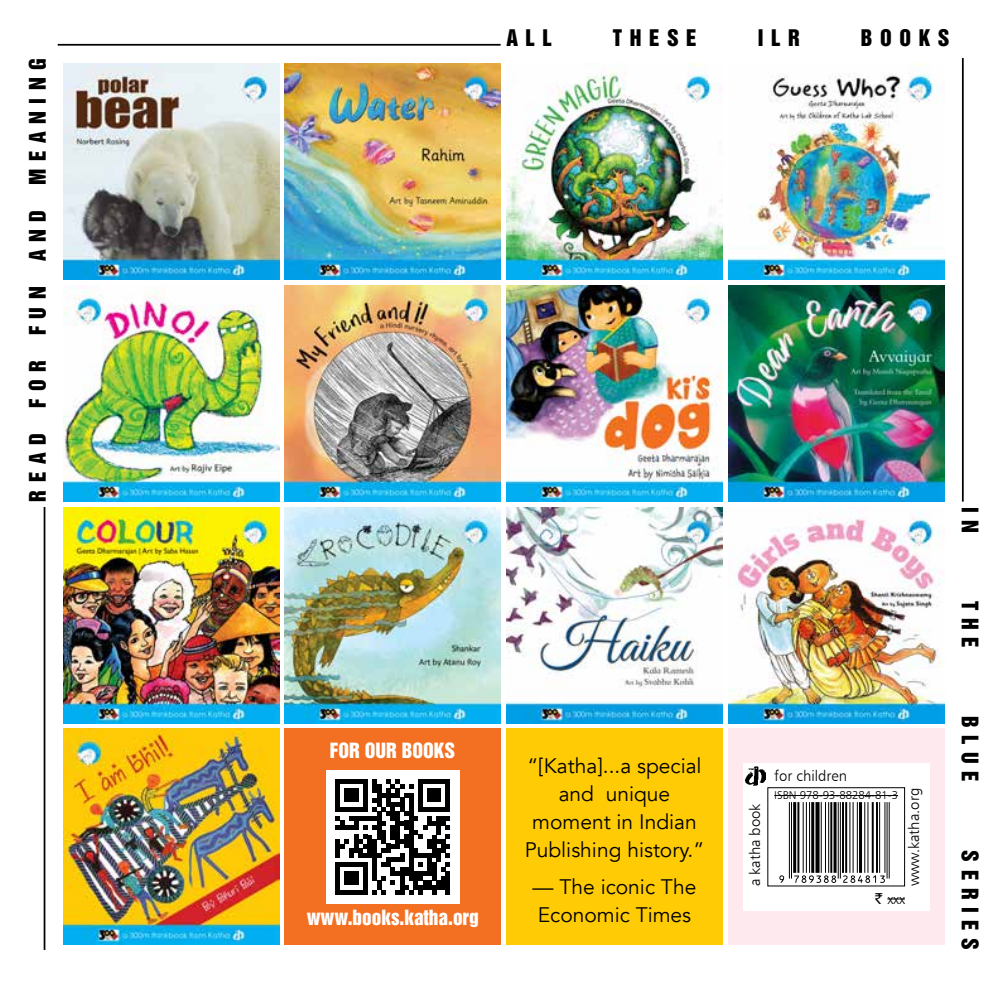
<style>
.page{position:relative;width:1008px;height:1008px;background:#fff}
.page>*{position:absolute;margin:0;border:0;box-sizing:border-box;transform-origin:0 0}
.t1{font:21px/28px "Avenir";color:#000;text-align:center}
.t2{font:21px "Switzerland Inserat";letter-spacing:.36em;color:#000}
.t3{font:19.25px "Switzerland Inserat";color:#fff}
.t4{font:14.88px "Humanist 777 BT Light B";color:#000}
.t5{font:14px "Humanist 777 BT Light B";color:#000}
.t6{font:11.38px "Humanist 777 BT Light B";color:#000}
.s1{font-family:"Rupee Foradian";font-size:14.88px}
</style>
<div class="page">
<div style="left:728px;top:729px;width:216px;height:216px;background:#fde9ee"></div>
<hr style="left:44px;top:507px;width:1px;height:443px;background:#000">
<hr style="left:962px;top:58px;width:2px;height:444px;background:#000">
<hr style="left:58px;top:44px;width:443px;height:2px;background:#000">
<div style="left:285px;top:729px;width:216px;height:216px;background:#f36f21"></div>
<div style="left:506px;top:729px;width:217px;height:216px;background:#ffcb05"></div>
<div style="left:326px;top:770px;width:133px;height:133px;background:#fff"></div>
<svg style="left:335px;top:779px;width:115px;height:115px"></svg>
<div style="left:743px;top:763px;width:186px;height:148px;background:#fff"></div>
<hr style="left:774px;top:795px;width:124px;height:1px;background:#000">
<div style="left:767px;top:787px;width:138px;height:99px;border:1px solid #000"></div>
<img style="left:746px;top:766px;width:20px;height:20px">
<svg style="left:887px;top:899px;width:18px;height:1px"></svg>
<hr style="left:789px;top:802px;width:1px;height:77px;background:#000">
<hr style="left:791px;top:802px;width:1px;height:77px;background:#000">
<hr style="left:793px;top:802px;width:3px;height:71px;background:#000">
<hr style="left:797px;top:802px;width:2px;height:71px;background:#000">
<hr style="left:803px;top:802px;width:1px;height:71px;background:#000">
<hr style="left:806px;top:802px;width:1px;height:71px;background:#000">
<hr style="left:809px;top:802px;width:1px;height:71px;background:#000">
<hr style="left:811px;top:802px;width:3px;height:71px;background:#000">
<div style="left:815px;top:802px;width:5px;height:71px;background:#000"></div>
<hr style="left:821px;top:802px;width:1px;height:71px;background:#000">
<hr style="left:825px;top:802px;width:1px;height:71px;background:#000">
<hr style="left:828px;top:802px;width:1px;height:71px;background:#000">
<hr style="left:830px;top:802px;width:2px;height:71px;background:#000">
<hr style="left:834px;top:802px;width:3px;height:71px;background:#000">
<hr style="left:838px;top:802px;width:1px;height:77px;background:#000">
<hr style="left:840px;top:802px;width:1px;height:77px;background:#000">
<hr style="left:842px;top:802px;width:2px;height:71px;background:#000">
<hr style="left:845px;top:802px;width:2px;height:71px;background:#000">
<hr style="left:849px;top:802px;width:1px;height:71px;background:#000">
<hr style="left:853px;top:802px;width:1px;height:71px;background:#000">
<hr style="left:857px;top:802px;width:1px;height:71px;background:#000">
<hr style="left:859px;top:802px;width:3px;height:71px;background:#000">
<hr style="left:864px;top:802px;width:1px;height:71px;background:#000">
<hr style="left:868px;top:802px;width:1px;height:71px;background:#000">
<hr style="left:872px;top:802px;width:2px;height:71px;background:#000">
<hr style="left:876px;top:802px;width:2px;height:71px;background:#000">
<hr style="left:879px;top:802px;width:1px;height:71px;background:#000">
<hr style="left:885px;top:802px;width:1px;height:71px;background:#000">
<hr style="left:887px;top:802px;width:1px;height:77px;background:#000">
<hr style="left:889px;top:802px;width:1px;height:77px;background:#000">
<svg style="left:779px;top:875px;width:5px;height:8px"></svg>
<svg style="left:794px;top:875px;width:42px;height:8px"></svg>
<svg style="left:843px;top:875px;width:42px;height:8px"></svg>
<img style="left:63px;top:507px;width:216px;height:216px">
<img style="left:506px;top:507px;width:217px;height:216px">
<img style="left:728px;top:285px;width:216px;height:217px">
<img style="left:728px;top:511px;width:216px;height:212px">
<img style="left:63px;top:729px;width:216px;height:216px">
<img style="left:63px;top:64px;width:216px;height:216px">
<img style="left:63px;top:285px;width:216px;height:217px">
<img style="left:285px;top:285px;width:216px;height:217px">
<img style="left:506px;top:285px;width:217px;height:217px">
<img style="left:285px;top:64px;width:216px;height:216px">
<img style="left:506px;top:64px;width:217px;height:216px">
<img style="left:728px;top:64px;width:216px;height:216px">
<img style="left:285px;top:507px;width:216px;height:216px">
<p class="t2" style="left:25px;top:502px;width:445px;rotate:-90deg">READ FOR FUN AND MEANING</p>
<p class="t2" style="left:506px;top:25px;width:47px">ALL</p>
<p class="t2" style="left:613px;top:25px;width:85px">THESE</p>
<p class="t2" style="left:758px;top:25px;width:43px">ILR</p>
<p class="t2" style="left:861px;top:25px;width:90px">BOOKS</p>
<p class="t3" style="left:330px;top:739px;width:127px">FOR OUR BOOKS</p>
<p class="t3" style="left:307px;top:906px;width:173px">www.books.katha.org</p>
<p class="t1" style="left:525px;top:752px;width:181px">“[Katha]...a special and unique moment in Indian<br>Publishing history.”</p>
<p class="t1" style="left:533px;top:873px;width:165px;text-align:left">— The iconic The<br>Economic Times</p>
<p class="t4" style="left:746px;top:886px;width:84px;rotate:-90deg">a katha book</p>
<p class="t4" style="left:774px;top:767px;width:74px">for children</p>
<p class="t6" style="left:774px;top:788px;width:125px">ISBN 978-93-88284-81-3</p>
<p class="t4" style="left:905px;top:886px;width:100px;rotate:-90deg">www.katha.org</p>
<p class="t5" style="left:875px;top:890px;width:31px"><span class="s1">`</span> xxx</p>
<p class="t2" style="left:983px;top:507px;width:28px;rotate:90deg">I N</p>
<p class="t2" style="left:983px;top:601px;width:48px;rotate:90deg">THE</p>
<p class="t2" style="left:983px;top:716px;width:67px;rotate:90deg">BLUE</p>
<p class="t2" style="left:983px;top:850px;width:101px;rotate:90deg">SERIES</p>
</div>
